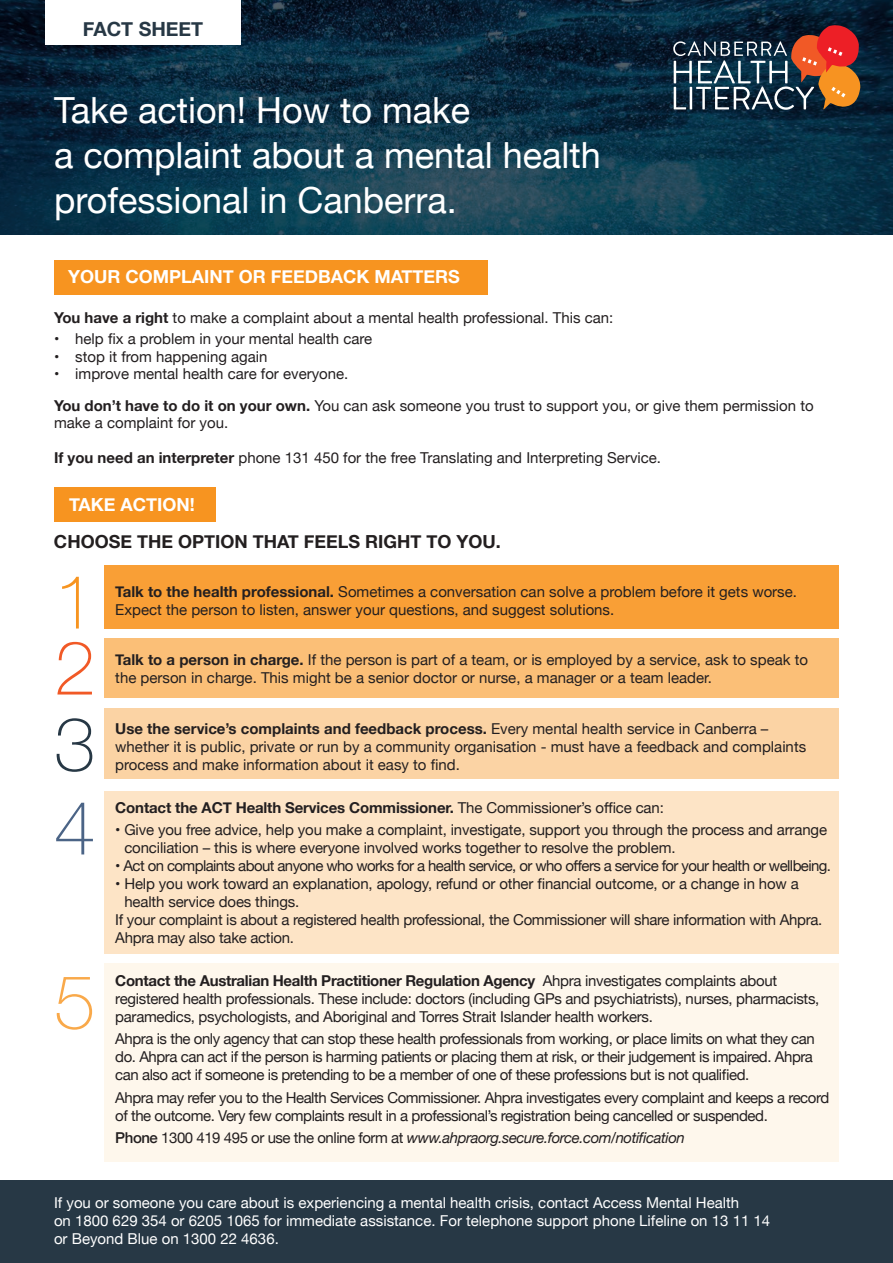
<style>
.page{position:relative;width:893px;height:1263px;background:#fff}
.page>*{position:absolute;margin:0;border:0;box-sizing:border-box;transform-origin:0 0}
.t1{font:100 75px "Helvetica Neue";color:#f79420}
.t2{font:100 75px "Helvetica Neue";color:#f15926}
.t3{font:100 75px "Helvetica Neue";color:#273845}
.t4{font:100 75px "Helvetica Neue";color:#4b6486}
.t5{font:100 75px "Helvetica Neue";color:#f9a94a}
.t6{font:36px/45px "Helvetica Neue";color:#fff}
.t7{font:700 19.65px "Helvetica Neue";color:#273845}
.t8{font:700 18px "Helvetica Neue";color:#fff}
.t9{font:700 18px "Helvetica Neue";color:#231f20}
.t10{font:15px/18px "Helvetica Neue";letter-spacing:-.01em;color:#231f20}
.t11{font:15px/18px "Helvetica Neue";color:#fff}
.t12{font:15px/18px "Helvetica Neue";letter-spacing:-.03em;color:#231f20}
.t13{font:15px "Helvetica Neue";letter-spacing:-.04em;color:#231f20}
.t14{font:italic 15px "Helvetica Neue";letter-spacing:-.03em;color:#231f20}
.t15{font:700 15px "Helvetica Neue";letter-spacing:-.01em;color:#231f20}
.s1{font-weight:700}
.s2{font-weight:400}
.s3{font-weight:500;font-style:normal}
.s4{font-style:normal}
</style>
<div class="page">
<svg style="left:0;top:0;width:893px;height:235px;background:#0c3146"></svg>
<div style="left:45px;top:0;width:196px;height:44px;background:#fff"></div>
<div style="left:105px;top:565px;width:734px;height:63px;background:#f99f36"></div>
<div style="left:105px;top:637px;width:734px;height:60px;background:#fbbf77"></div>
<div style="left:105px;top:708px;width:734px;height:71px;background:#fbd3a4"></div>
<div style="left:105px;top:791px;width:734px;height:162px;background:#fde4c6"></div>
<div style="left:105px;top:964px;width:734px;height:198px;background:#fef7ec"></div>
<svg style="left:673px;top:25px;width:187px;height:85px;background:#5d4b4c"></svg>
<div style="left:0;top:1180px;width:893px;height:83px;background:#273845"></div>
<div style="left:54px;top:487px;width:162px;height:34px;background:#f79420"></div>
<div style="left:54px;top:260px;width:434px;height:35px;background:#f79420"></div>
<h3 class="t7" style="left:83px;top:13px;width:122px">FACT SHEET</h3>
<h2 class="t6" style="left:54px;top:89px;width:548px">Take action! How to make<br>a complaint about a mental health professional in Canberra.</h2>
<p class="t8" style="left:68px;top:263px;width:393px">YOUR COMPLAINT OR FEEDBACK MATTERS</p>
<p class="t10" style="left:54px;top:309px;width:561px"><span class="s1">You have a right</span> to make a complaint about a mental health professional. This can:</p>
<p class="t10" style="left:54px;top:331px;width:320px">• help fix a problem in your mental health care</p>
<p class="t10" style="left:54px;top:348px;width:215px">• stop it from happening again</p>
<p class="t10" style="left:54px;top:358px;width:761px;line-height:32.2px">• improve mental health care for everyone.<br><span class="s1">You don’t have to do it on your own.</span> You can ask someone you trust to support you, or give them permission to</p>
<p class="t10" style="left:54px;top:415px;width:176px">make a complaint for you.</p>
<p class="t10" style="left:54px;top:449px;width:609px"><span class="s1">If you need an interpreter</span> phone 131 450 for the free Translating and Interpreting Service.</p>
<p class="t8" style="left:69px;top:491px;width:127px">TAKE ACTION!</p>
<p class="t9" style="left:54px;top:527px;width:448px">CHOOSE THE OPTION THAT FEELS RIGHT TO YOU.</p>
<h1 class="t1" style="left:54px;top:545px;width:43px">1</h1>
<h1 class="t2" style="left:54px;top:611px;width:43px">2</h1>
<h1 class="t3" style="left:54px;top:687px;width:43px">3</h1>
<h1 class="t4" style="left:54px;top:771px;width:43px">4</h1>
<h1 class="t5" style="left:54px;top:945px;width:43px">5</h1>
<p class="t10" style="left:115px;top:583px;width:683px"><span class="s1">Talk to the health professional.</span> Sometimes a conversation can solve a problem before it gets worse.</p>
<p class="t10" style="left:115px;top:601px;width:500px">Expect the person to listen, answer your questions, and suggest solutions.</p>
<p class="t10" style="left:115px;top:651px;width:694px"><span class="s1">Talk to a person in charge.</span> If the person is part of a team, or is employed by a service, ask to speak to</p>
<p class="t10" style="left:115px;top:669px;width:598px">the person in charge. This might be a senior doctor or nurse, a manager or a team leader.</p>
<p class="t10" style="left:115px;top:720px;width:692px"><span class="s1">Use the service’s complaints and feedback process.</span> Every mental health service in Canberra – whether it is public, private or run by a community organisation - must have a feedback and complaints</p>
<p class="t10" style="left:115px;top:756px;width:346px">process and make information about it easy to find.</p>
<p class="t15" style="left:115px;top:796px;width:550px">Contact the ACT Health Services Commissioner. <span class="s2">The Commissioner’s office can:</span></p>
<p class="t10" style="left:124px;top:822px;width:704px;text-indent:-9px">• Give you free advice, help you make a complaint, investigate, support you through the process and arrange conciliation – this is where everyone involved works together to resolve the problem.</p>
<p class="t13" style="left:115px;top:855px;width:717px">• Act on complaints about anyone who works for a health service, or who offers a service for your health or wellbeing.</p>
<p class="t10" style="left:115px;top:876px;width:685px">• Help you work toward an explanation, apology, refund or other financial outcome, or a change in how a</p>
<p class="t10" style="left:124px;top:894px;width:177px">health service does things.</p>
<p class="t10" style="left:115px;top:912px;width:709px">If your complaint is about a registered health professional, the Commissioner will share information with Ahpra.</p>
<p class="t10" style="left:115px;top:930px;width:180px">Ahpra may also take action.</p>
<p class="t10" style="left:115px;top:972px;width:706px"><span class="s1">Contact the Australian Health Practitioner Regulation Agency</span> Ahpra investigates complaints about registered health professionals. These include: doctors (including GPs and psychiatrists), nurses, pharmacists, paramedics, psychologists, and Aboriginal and Torres Strait Islander health workers.</p>
<p class="t10" style="left:115px;top:1031px;width:701px;text-align:justify">Ahpra is the only agency that can stop these health professionals from working, or place limits on what they can do. Ahpra can act if the person is harming patients or placing them at risk, or their judgement is impaired. Ahpra can also act if someone is pretending to be a member of one of these professions but is not qualified.</p>
<p class="t12" style="left:115px;top:1089px;width:715px">Ahpra may refer you to the Health Services Commissioner. Ahpra investigates every complaint and keeps a record of the outcome. Very few complaints result in a professional’s registration being cancelled or suspended.</p>
<p class="t14" style="left:115px;top:1127px;width:571px"><span class="s3">Phone</span> <span class="s4">1300 419 495 or use the online form at</span> www.ahpraorg.secure.force.com/notification</p>
<p class="t11" style="left:54px;top:1194px;width:718px">If you or someone you care about is experiencing a mental health crisis, contact Access Mental Health<br>on 1800 629 354 or 6205 1065 for immediate assistance. For telephone support phone Lifeline on 13 11 14 or Beyond Blue on 1300 22 4636.</p>
</div>
